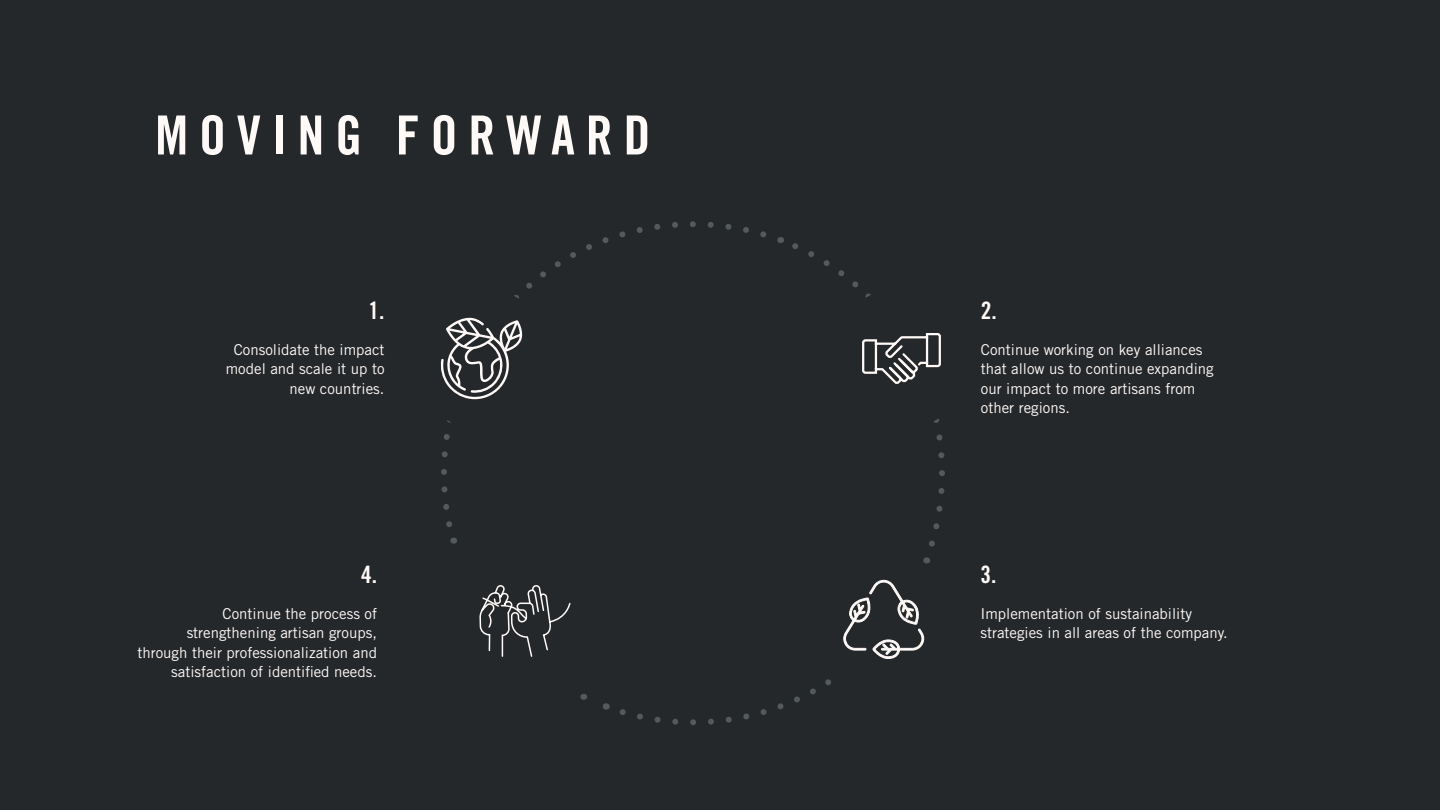
<style>
.page{position:relative;width:1440px;height:810px;background:#25282b}
.page>*{position:absolute;margin:0;border:0;box-sizing:border-box;transform-origin:0 0}
.t1{font:54px "Trade Gothic LT Std Bd Cn 20";letter-spacing:.2em;color:#fffaf7}
.t2{font:24px "Trade Gothic LT Std Bd Cn 20";color:#fffaf7}
.t3{font:15px/19.5px "Trade Gothic LT Std";color:#fffaf7;text-align:right}
</style>
<div class="page">
<svg style="left:620px;top:561px;width:310px;height:164px"></svg>
<svg style="left:781px;top:237px;width:164px;height:310px"></svg>
<svg style="left:514px;top:221px;width:253px;height:77px"></svg>
<svg style="left:583px;top:694px;width:27px;height:16px"></svg>
<div style="left:411px;top:288px;width:141px;height:141px;background:#25282b;border-radius:50%"></div>
<div style="left:831px;top:288px;width:141px;height:141px;background:#25282b;border-radius:50%"></div>
<div style="left:813px;top:550px;width:141px;height:142px;background:#25282b;border-radius:50%"></div>
<svg style="left:862px;top:333px;width:79px;height:51px"></svg>
<svg style="left:843px;top:580px;width:81px;height:79px"></svg>
<svg style="left:440px;top:317px;width:131px;height:340px"></svg>
<h1 class="t1" style="left:155px;top:102px;width:497px">MOVING FORWARD</h1>
<h2 class="t2" style="left:369px;top:296px;width:17px">1.</h2>
<p class="t3" style="left:226px;top:340px;width:160px">Consolidate the impact model and scale it up to new countries.</p>
<h2 class="t2" style="left:361px;top:560px;width:17px">4.</h2>
<p class="t3" style="left:137px;top:604px;width:241px">Continue the process of strengthening artisan groups, through their professionalization and satisfaction of identified needs.</p>
<h2 class="t2" style="left:981px;top:296px;width:17px">2.</h2>
<p class="t3" style="left:981px;top:340px;width:234px;text-align:left">Continue working on key alliances that allow us to continue expanding our impact to more artisans from other regions.</p>
<h2 class="t2" style="left:980px;top:560px;width:17px">3.</h2>
<p class="t3" style="left:980px;top:604px;width:249px;text-align:left">Implementation of sustainability strategies in all areas of the company.</p>
</div>
